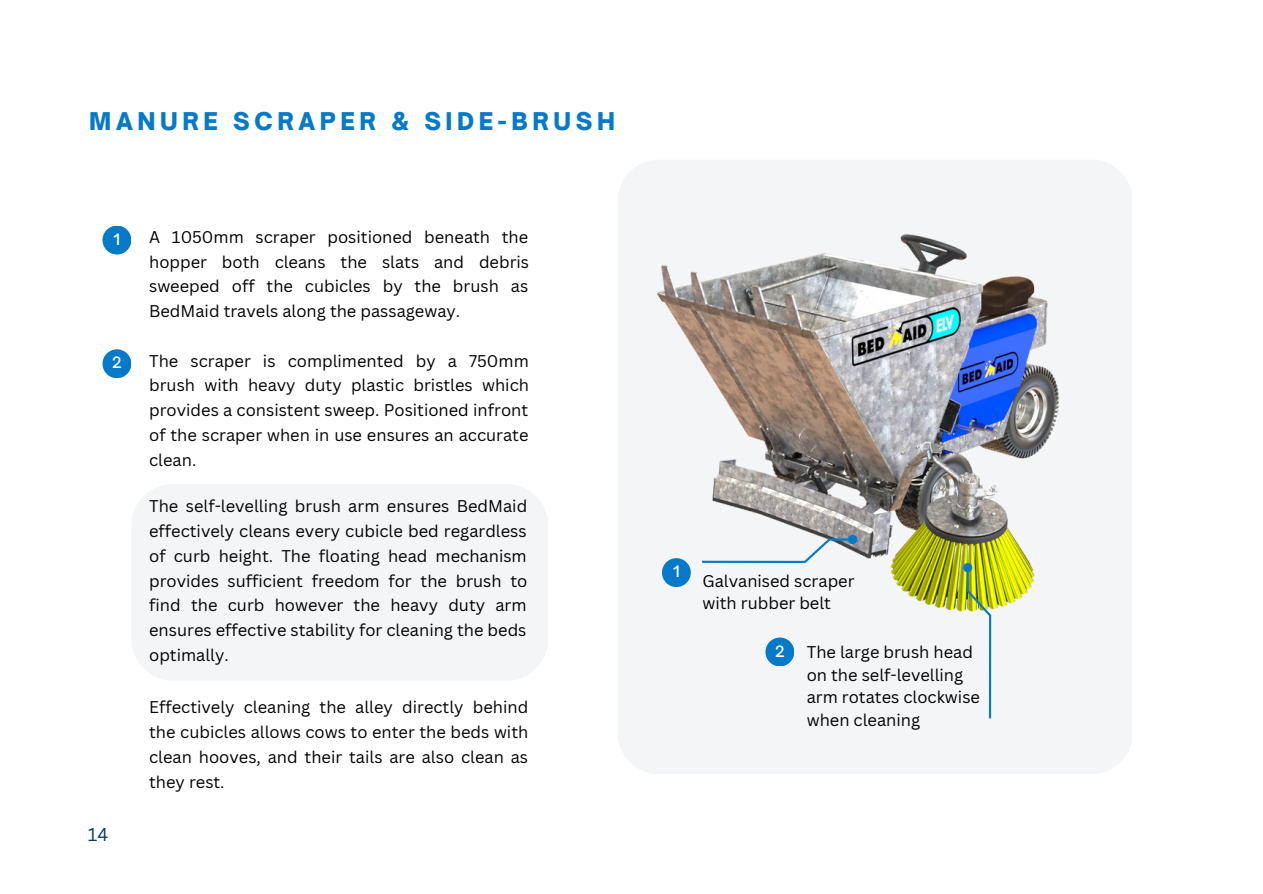
<style>
.page{position:relative;width:1263px;height:894px;background:#fff}
.page>*{position:absolute;margin:0;border:0;box-sizing:border-box;transform-origin:0 0}
.t1{font:900 23.4px "Open Sauce One";letter-spacing:.195em;color:#067ac9}
.t2{font:18px "Canva Sans";color:#053d57}
.t3{font:16.5px/24.8px "Canva Sans";color:#000;text-align:justify}
.t4{font:500 15px "Open Sauce One";color:#fff}
</style>
<div class="page">
<div style="left:618px;top:160px;width:514px;height:614px;background:#f4f5f7"></div>
<img style="left:618px;top:225px;width:514px;height:395px">
<svg style="left:702px;top:535px;width:155px;height:28px"></svg>
<div style="left:102px;top:225px;width:29px;height:29px;background:#067ac9;border-radius:50%"></div>
<div style="left:132px;top:484px;width:416px;height:196px;background:#f4f5f7"></div>
<div style="left:102px;top:349px;width:29px;height:29px;background:#067ac9;border-radius:50%"></div>
<svg style="left:963px;top:563px;width:28px;height:155px"></svg>
<div style="left:765px;top:637px;width:29px;height:29px;background:#067ac9;border-radius:50%"></div>
<div style="left:662px;top:558px;width:29px;height:29px;background:#067ac9;border-radius:50%"></div>
<p class="t1" style="left:89px;top:107px;width:527px">MANURE SCRAPER &amp; SIDE-BRUSH</p>
<p class="t4" style="left:114px;top:229px;width:8px">1</p>
<p class="t4" style="left:112px;top:353px;width:11px">2</p>
<p class="t2" style="left:88px;top:821px;width:22px">14</p>
<p class="t3" style="left:149px;top:224px;width:381px">A 1050mm scraper positioned beneath the hopper both cleans the slats and debris sweeped off the cubicles by the brush as BedMaid travels along the passageway.</p>
<p class="t3" style="left:149px;top:348px;width:381px">The scraper is complimented by a 750mm brush with heavy duty plastic bristles which provides a consistent sweep. Positioned infront of the scraper when in use ensures an accurate clean.</p>
<p class="t3" style="left:149px;top:493px;width:380px">The self-levelling brush arm ensures BedMaid effectively cleans every cubicle bed regardless of curb height. The floating head mechanism provides sufficient freedom for the brush to find the curb however the heavy duty arm ensures effective stability for cleaning the beds optimally.</p>
<p class="t3" style="left:149px;top:694px;width:381px">Effectively cleaning the alley directly behind the cubicles allows cows to enter the beds with clean hooves, and their tails are also clean as they rest.</p>
<p class="t4" style="left:673px;top:562px;width:8px">1</p>
<p class="t3" style="left:702px;top:569px;width:154px;line-height:22.5px">Galvanised scraper with rubber belt</p>
<p class="t4" style="left:775px;top:641px;width:11px">2</p>
<p class="t3" style="left:807px;top:640px;width:175px;line-height:22.5px;text-align:left">The large brush head on the self-levelling arm rotates clockwise when cleaning</p>
</div>
